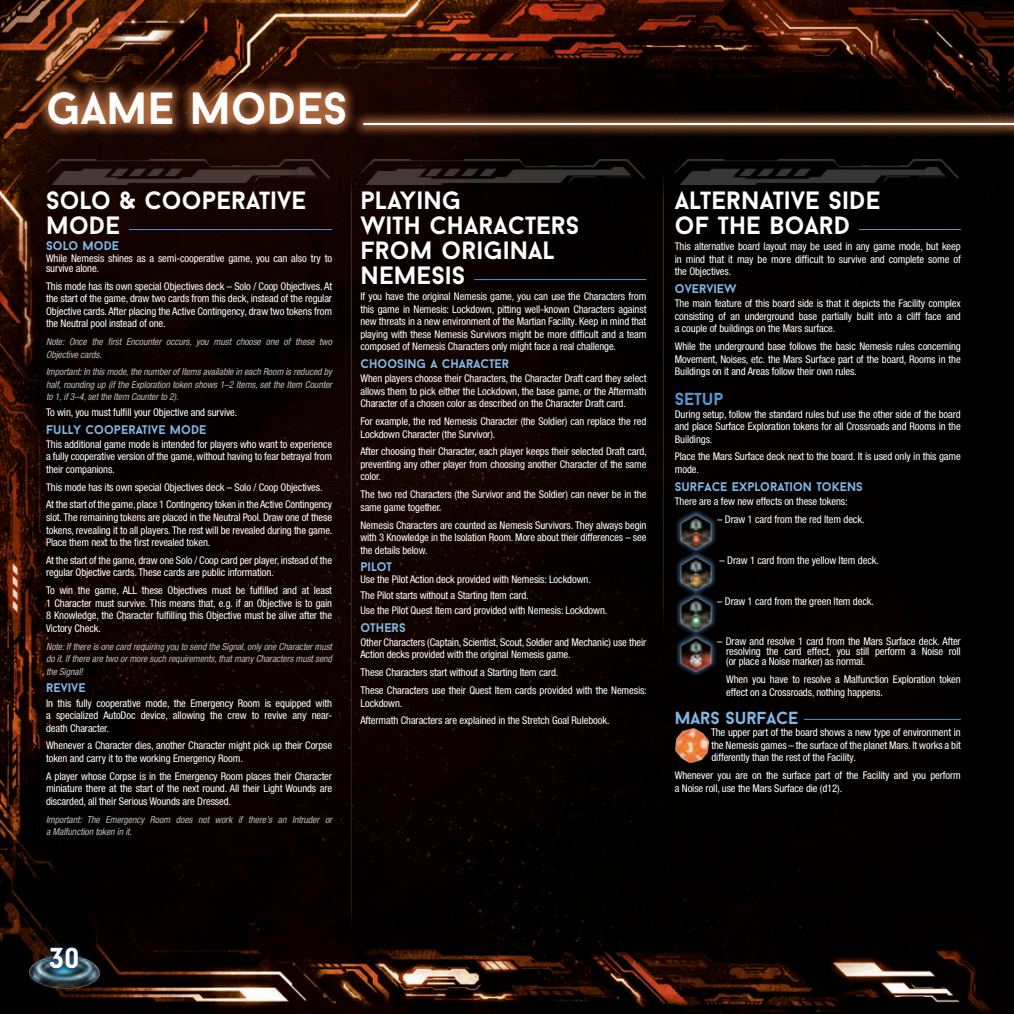
<style>
.page{position:relative;width:1014px;height:1014px;background:#fff}
.page>*{position:absolute;margin:0;border:0;box-sizing:border-box;transform-origin:0 0}
.t1{font:700 45px "Baron Neue";color:#fff}
.t2{font:700 28.75px "Baron Neue";color:#fff}
.t3{font:700 25px/25px "Baron Neue";color:#fff}
.t4{font:700 17.5px "Baron Neue";letter-spacing:-.01em;color:#80b7e4}
.t5{font:700 17.5px "Baron Neue";letter-spacing:-.01em;color:#5496d1}
.t6{font:700 12.5px "Baron Neue";color:#80b7e4}
.t7{font:condensed 10.62px/12.5px "Helvetica Neue LT Pro";letter-spacing:-.01em;color:#fff;text-align:justify}
.t8{font:italic condensed 9.62px/12.5px "Helvetica Neue LT Pro";letter-spacing:-.01em;color:#b6b8b7}
</style>
<div class="page">
<img style="left:0;top:0;width:1013px;height:1013px">
<div style="left:43px;top:940px;width:42px;height:36px;background:#112748;opacity:.75"></div>
<div style="left:35px;top:79px;width:978px;height:59px;background:#d9854f;opacity:.75"></div>
<hr style="left:363px;top:123px;width:650px;height:2px;background:#fff">
<hr style="left:129px;top:229px;width:203px;height:1px;background:#5496d1">
<img style="left:46px;top:159px;width:284px;height:25px">
<hr style="left:351px;top:159px;width:1px;height:787px;background:#40362a">
<hr style="left:663px;top:159px;width:1px;height:488px;background:#40362a">
<hr style="left:474px;top:279px;width:172px;height:1px;background:#5496d1">
<img style="left:360px;top:159px;width:284px;height:25px">
<hr style="left:859px;top:229px;width:101px;height:1px;background:#5496d1">
<hr style="left:803px;top:719px;width:157px;height:1px;background:#5496d1">
<img style="left:674px;top:159px;width:284px;height:25px">
<div style="left:674px;top:508px;width:43px;height:47px;background:#020100"></div>
<img style="left:676px;top:510px;width:40px;height:40px">
<div style="left:674px;top:550px;width:43px;height:46px;background:#5496d1;opacity:.75"></div>
<div style="left:674px;top:590px;width:43px;height:47px;background:#5496d1;opacity:.75"></div>
<img style="left:674px;top:592px;width:43px;height:39px">
<div style="left:674px;top:631px;width:43px;height:46px;background:#5496d1;opacity:.75"></div>
<img style="left:674px;top:633px;width:43px;height:42px">
<img style="left:675px;top:728px;width:33px;height:34px">
<h1 class="t1" style="left:46px;top:80px;width:303px">GAME MODES</h1>
<h3 class="t3" style="left:46px;top:187px;width:261px">SOLO &amp; COOPERATIVE<br>MODE</h3>
<p class="t6" style="left:46px;top:238px;width:75px">SOLO MODE</p>
<p class="t7" style="left:46px;top:253px;width:287px;line-height:10px">While Nemesis shines as a semi-cooperative game, you can also try to survive alone.</p>
<p class="t7" style="left:46px;top:279px;width:287px">This mode has its own special Objectives deck – Solo / Coop Objectives. At the start of the game, draw two cards from this deck, instead of the regular Objective cards. After placing the Active Contingency, draw two tokens from the Neutral pool instead of one.</p>
<p class="t8" style="left:46px;top:335px;width:287px">Note: Once the first Encounter occurs, you must choose one of these two<br>Objective cards.</p>
<p class="t8" style="left:46px;top:365px;width:287px;text-align:justify">Important: In this mode, the number of Items available in each Room is reduced by half, rounding up (if the Exploration token shows 1–2 Items, set the Item Counter to 1, if 3–4, set the Item Counter to 2).</p>
<p class="t7" style="left:46px;top:405px;width:193px">To win, you must fulfill your Objective and survive.</p>
<p class="t6" style="left:46px;top:421px;width:162px">FULLY COOPERATIVE MODE</p>
<p class="t7" style="left:46px;top:437px;width:287px">This additional game mode is intended for players who want to experience a fully cooperative version of the game, without having to fear betrayal from their companions.</p>
<p class="t7" style="left:46px;top:478px;width:287px;line-height:17.9px">This mode has its own special Objectives deck – Solo / Coop Objectives.<br>At the start of the game, place 1 Contingency token in the Active Contingency</p>
<p class="t7" style="left:46px;top:511px;width:288px">slot. The remaining tokens are placed in the Neutral Pool. Draw one of these tokens, revealing it to all players. The rest will be revealed during the game.<br>Place them next to the first revealed token.</p>
<p class="t7" style="left:46px;top:553px;width:287px">At the start of the game, draw one Solo / Coop card per player, instead of the regular Objective cards. These cards are public information.</p>
<p class="t7" style="left:46px;top:584px;width:287px">To win the game, ALL these Objectives must be fulfilled and at least 1 Character must survive. This means that, e.g. if an Objective is to gain 8 Knowledge, the Character fulfilling this Objective must be alive after the Victory Check.</p>
<p class="t8" style="left:46px;top:639px;width:287px;text-align:justify">Note: If there is one card requiring you to send the Signal, only one Character must do it. If there are two or more such requirements, that many Characters must send the Signal!</p>
<p class="t6" style="left:46px;top:680px;width:41px">REVIVE</p>
<p class="t7" style="left:46px;top:696px;width:287px">In this fully cooperative mode, the Emergency Room is equipped with a specialized AutoDoc device, allowing the crew to revive any near&shy;death Character.</p>
<p class="t7" style="left:46px;top:739px;width:287px">Whenever a Character dies, another Character might pick up their Corpse token and carry it to the working Emergency Room.</p>
<p class="t7" style="left:46px;top:769px;width:287px">A player whose Corpse is in the Emergency Room places their Character miniature there at the start of the next round. All their Light Wounds are discarded, all their Serious Wounds are Dressed.</p>
<p class="t8" style="left:46px;top:812px;width:287px">Important: The Emergency Room does not work if there’s an Intruder or a Malfunction token in it.</p>
<h3 class="t3" style="left:360px;top:187px;width:220px">PLAYING<br>WITH CHARACTERS<br>FROM ORIGINAL<br>NEMESIS</h3>
<p class="t7" style="left:360px;top:290px;width:287px">If you have the original Nemesis game, you can use the Characters from this game in Nemesis: Lockdown, pitting well-known Characters against new threats in a new environment of the Martian Facility. Keep in mind that playing with these Nemesis Survivors might be more difficult and a team composed of Nemesis Characters only might face a real challenge.</p>
<p class="t6" style="left:360px;top:355px;width:150px">CHOOSING A CHARACTER</p>
<p class="t7" style="left:360px;top:372px;width:287px">When players choose their Characters, the Character Draft card they select allows them to pick either the Lockdown, the base game, or the Aftermath Character of a chosen color as described on the Character Draft card.</p>
<p class="t7" style="left:360px;top:415px;width:287px">For example, the red Nemesis Character (the Soldier) can replace the red<br>Lockdown Character (the Survivor).</p>
<p class="t7" style="left:360px;top:445px;width:288px">After choosing their Character, each player keeps their selected Draft card, preventing any other player from choosing another Character of the same color.</p>
<p class="t7" style="left:360px;top:488px;width:287px">The two red Characters (the Survivor and the Soldier) can never be in the same game together.</p>
<p class="t7" style="left:360px;top:518px;width:287px">Nemesis Characters are counted as Nemesis Survivors. They always begin with 3 Knowledge in the Isolation Room. More about their differences – see the details below.</p>
<p class="t6" style="left:360px;top:559px;width:33px">PILOT</p>
<p class="t7" style="left:360px;top:571px;width:248px;line-height:15.2px;text-align:left">Use the Pilot Action deck provided with Nemesis: Lockdown.<br>The Pilot starts without a Starting Item card.<br>Use the Pilot Quest Item card provided with Nemesis: Lockdown.</p>
<p class="t6" style="left:360px;top:619px;width:47px">OTHERS</p>
<p class="t7" style="left:360px;top:635px;width:287px">Other Characters (Captain, Scientist, Scout, Soldier and Mechanic) use their<br>Action decks provided with the original Nemesis game.</p>
<p class="t7" style="left:360px;top:663px;width:288px;line-height:17.9px">These Characters start without a Starting Item card.<br>These Characters use their Quest Item cards provided with the Nemesis:</p>
<p class="t7" style="left:360px;top:693px;width:251px;line-height:17.9px">Lockdown.<br>Aftermath Characters are explained in the Stretch Goal Rulebook.</p>
<h3 class="t3" style="left:674px;top:187px;width:207px">ALTERNATIVE SIDE<br>OF THE BOARD</h3>
<p class="t7" style="left:674px;top:240px;width:287px">This alternative board layout may be used in any game mode, but keep in mind that it may be more difficult to survive and complete some of the Objectives.</p>
<p class="t6" style="left:674px;top:280px;width:63px">OVERVIEW</p>
<p class="t7" style="left:674px;top:297px;width:287px">The main feature of this board side is that it depicts the Facility complex consisting of an underground base partially built into a cliff face and a couple of buildings on the Mars surface.</p>
<p class="t7" style="left:674px;top:340px;width:287px">While the underground base follows the basic Nemesis rules concerning Movement, Noises, etc. the Mars Surface part of the board, Rooms in the Buildings on it and Areas follow their own rules.</p>
<h3 class="t5" style="left:674px;top:388px;width:50px">SETUP</h3>
<p class="t7" style="left:674px;top:407px;width:287px">During setup, follow the standard rules but use the other side of the board and place Surface Exploration tokens for all Crossroads and Rooms in the Buildings.</p>
<p class="t7" style="left:674px;top:450px;width:287px">Place the Mars Surface deck next to the board. It is used only in this game mode.</p>
<p class="t6" style="left:674px;top:478px;width:190px">SURFACE EXPLORATION TOKENS</p>
<p class="t7" style="left:674px;top:495px;width:174px">There are a few new effects on these tokens:</p>
<p class="t7" style="left:717px;top:512px;width:149px">– Draw 1 card from the red Item deck.</p>
<p class="t7" style="left:719px;top:553px;width:161px">– Draw 1 card from the yellow Item deck.</p>
<p class="t7" style="left:717px;top:594px;width:158px">– Draw 1 card from the green Item deck.</p>
<p class="t7" style="left:726px;top:636px;width:236px;line-height:10px;text-indent:-9px">– Draw and resolve 1 card from the Mars Surface deck. After resolving the card effect, you still perform a Noise roll (or place a Noise marker) as normal.</p>
<p class="t7" style="left:726px;top:673px;width:236px">When you have to resolve a Malfunction Exploration token effect on a Crossroads, nothing happens.</p>
<h3 class="t4" style="left:674px;top:706px;width:125px">MARS SURFACE</h3>
<p class="t7" style="left:711px;top:726px;width:251px">The upper part of the board shows a new type of environment in the Nemesis games – the surface of the planet Mars. It works a bit differently than the rest of the Facility.</p>
<p class="t7" style="left:674px;top:769px;width:287px">Whenever you are on the surface part of the Facility and you perform a Noise roll, use the Mars Surface die (d12).</p>
<h2 class="t2" style="left:49px;top:939px;width:32px">30</h2>
</div>
